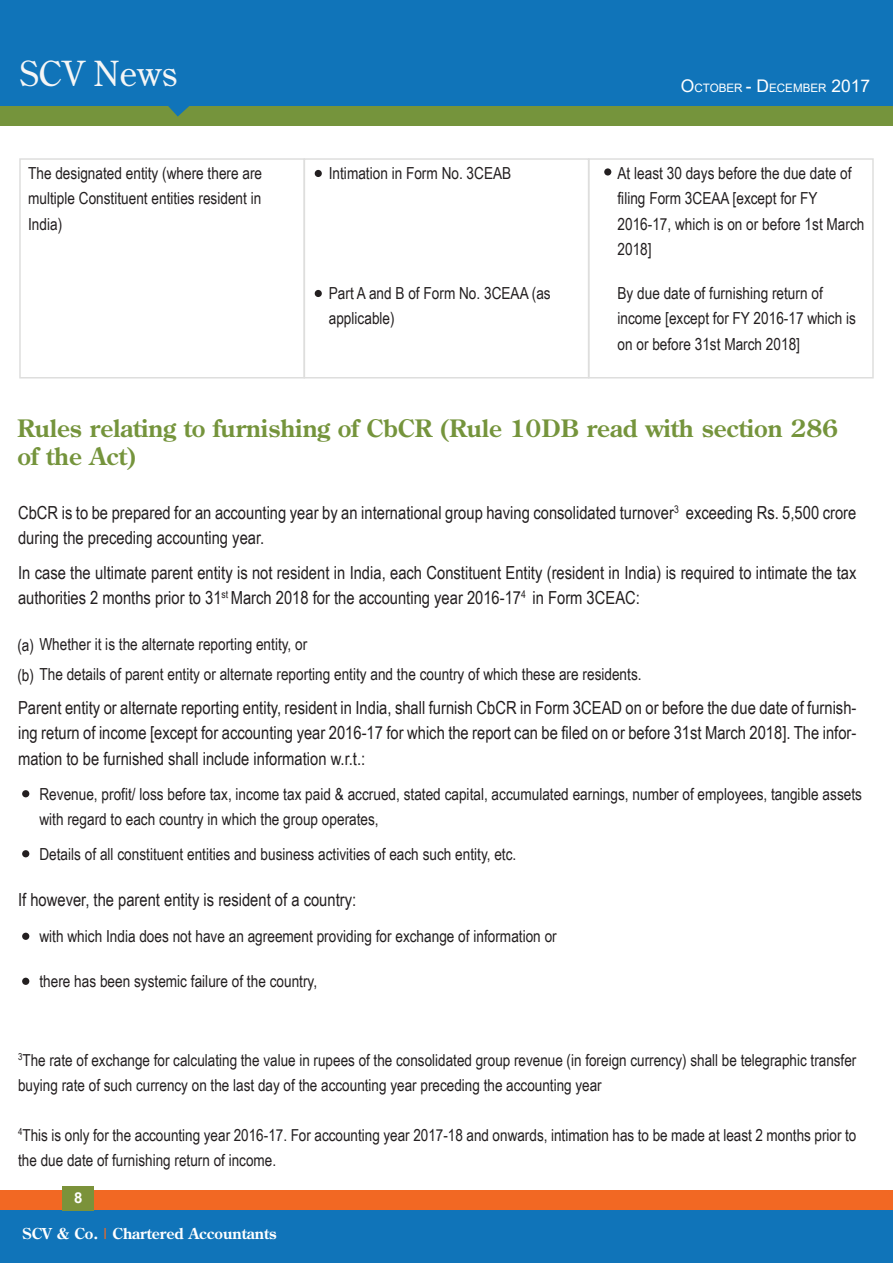
<style>
.page{position:relative;width:893px;height:1263px;background:#fff}
.page>*{position:absolute;margin:0;border:0;box-sizing:border-box;transform-origin:0 0}
.t1{font:34.5px "Century Old";color:#f5f6f6}
.t2{font:700 24px/28.8px "Century Old";color:#75943c}
.t3{font:18px/25.5px "Arial Narrow";color:#231f20}
.t4{font:16.65px/25.5px "Arial Narrow";color:#231f20}
.t5{font:16.5px/25.5px "Arial Narrow";color:#231f20}
.t6{font:700 15px "Century Old";color:#fff}
.t7{font:700 15px "Arial";color:#fff}
.t8{font:11.55px "Arial";color:#fff}
.s1{font-size:17.4px}
.s2{color:#f16924}
</style>
<div class="page">
<div style="left:0;top:102px;width:893px;height:23px;background:#75943c"></div>
<svg style="left:151px;top:105px;width:56px;height:12px"></svg>
<div style="left:0;top:0;width:893px;height:105px;background:#1074b9"></div>
<div style="left:0;top:1191px;width:893px;height:23px;background:#f26823"></div>
<div style="left:0;top:1210px;width:893px;height:53px;background:#1074b9"></div>
<div style="left:588px;top:158px;width:286px;height:220px;border:2px solid #dededd"></div>
<div style="left:19px;top:158px;width:286px;height:220px;border:2px solid #dededd"></div>
<div style="left:304px;top:158px;width:285px;height:220px;border:2px solid #dededd"></div>
<div style="left:315px;top:290px;width:7px;height:7px;background:#231f20;border-radius:50%"></div>
<div style="left:315px;top:170px;width:7px;height:7px;background:#231f20;border-radius:50%"></div>
<div style="left:22px;top:978px;width:7px;height:7px;background:#231f20;border-radius:50%"></div>
<div style="left:22px;top:933px;width:7px;height:7px;background:#231f20;border-radius:50%"></div>
<div style="left:604px;top:168px;width:7px;height:8px;background:#231f20;border-radius:50%"></div>
<div style="left:22px;top:850px;width:7px;height:7px;background:#231f20;border-radius:50%"></div>
<div style="left:22px;top:790px;width:7px;height:7px;background:#231f20;border-radius:50%"></div>
<div style="left:63px;top:1185px;width:31px;height:25px;background:#7b923a"></div>
<h1 class="t1" style="left:20px;top:51px;width:159px">SCV News</h1>
<p class="t4" style="left:28px;top:159px;width:236px;text-align:justify">The designated entity (where there are multiple Constituent entities resident in India)</p>
<p class="t4" style="left:329px;top:159px;width:184px">Intimation in Form No. 3CEAB</p>
<p class="t4" style="left:329px;top:279px;width:223px">Part A and B of Form No. 3CEAA (as applicable)</p>
<p class="t8" style="left:681px;top:80px;width:191px"><span class="s1">O</span>CTOBER <span class="s1">- D</span>ECEMBER <span class="s1">2017</span></p>
<p class="t4" style="left:617px;top:159px;width:248px">At least 30 days before the due date of filing Form 3CEAA [except for FY<br>2016-17, which is on or before 1st March<br>2018]</p>
<p class="t4" style="left:617px;top:279px;width:240px">By due date of furnishing return of income [except for FY 2016-17 which is on or before 31st March 2018]</p>
<h2 class="t2" style="left:17px;top:413px;width:822px">Rules relating to furnishing of CbCR (Rule 10DB read with section 286 of the Act)</h2>
<p class="t3" style="left:18px;top:499px;width:840px">CbCR is to be prepared for an accounting year by an international group having consolidated turnover<sup>3</sup> exceeding Rs. 5,500 crore during the preceding accounting year.</p>
<p class="t3" style="left:18px;top:559px;width:840px">In case the ultimate parent entity is not resident in India, each Constituent Entity (resident in India) is required to intimate the tax authorities 2 months prior to 31<sup>st</sup> March 2018 for the accounting year 2016-17<sup>4</sup> in Form 3CEAC:</p>
<p class="t4" style="left:17px;top:631px;width:291px">(a) Whether it is the alternate reporting entity, or</p>
<p class="t4" style="left:17px;top:661px;width:626px">(b) The details of parent entity or alternate reporting entity and the country of which these are residents.</p>
<p class="t3" style="left:18px;top:694px;width:840px;text-align:justify">Parent entity or alternate reporting entity, resident in India, shall furnish CbCR in Form 3CEAD on or before the due date of furnish&shy;ing return of income [except for accounting year 2016-17 for which the report can be filed on or before 31st March 2018]. The infor&shy;mation to be furnished shall include information w.r.t.:</p>
<p class="t4" style="left:39px;top:781px;width:824px">Revenue, profit/ loss before tax, income tax paid &amp; accrued, stated capital, accumulated earnings, number of employees, tangible assets with regard to each country in which the group operates,</p>
<p class="t4" style="left:39px;top:841px;width:478px">Details of all constituent entities and business activities of each such entity, etc.</p>
<p class="t3" style="left:18px;top:886px;width:340px">If however, the parent entity is resident of a country:</p>
<p class="t4" style="left:39px;top:923px;width:519px">with which India does not have an agreement providing for exchange of information or</p>
<p class="t4" style="left:39px;top:968px;width:279px">there has been systemic failure of the country,</p>
<p class="t5" style="left:18px;top:1046px;width:840px"><sup>3</sup>The rate of exchange for calculating the value in rupees of the consolidated group revenue (in foreign currency) shall be telegraphic transfer buying rate of such currency on the last day of the accounting year preceding the accounting year</p>
<p class="t5" style="left:18px;top:1121px;width:840px"><sup>4</sup>This is only for the accounting year 2016-17. For accounting year 2017-18 and onwards, intimation has to be made at least 2 months prior to the due date of furnishing return of income.</p>
<p class="t7" style="left:74px;top:1187px;width:10px">8</p>
<p class="t6" style="left:22px;top:1223px;width:256px">SCV &amp; Co. <span class="s2">|</span> Chartered Accountants</p>
</div>
